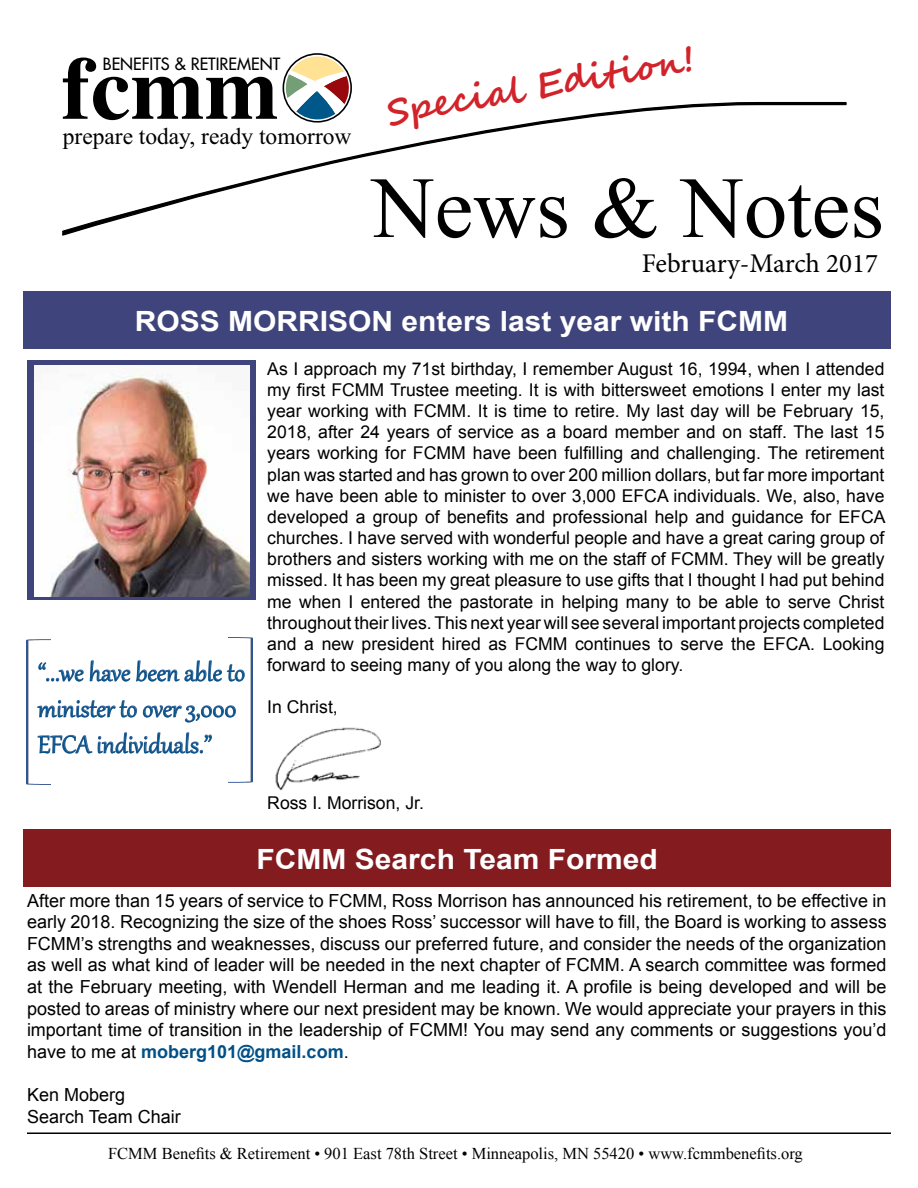
<style>
.page{position:relative;width:918px;height:1188px;background:#fff}
.page>*{position:absolute;margin:0;border:0;box-sizing:border-box;transform-origin:0 0}
.t1{font:87px "Times New Roman";color:#000}
.t2{font:700 36px "Segoe Script";color:#d2232a}
.t3{font:30px/36px "Gabriola";color:#005087}
.t4{font:700 27.9px "Arial";color:#fff;scale:1.08 1}
.t5{font:27px "Minion Pro";letter-spacing:-.005em;color:#000}
.t6{font:23.4px "Times New Roman";color:#000}
.t7{font:18px/21.6px "Arial";color:#000;text-align:justify}
.t8{font:17.7px/21.1px "Arial";color:#000;text-align:justify}
.t9{font:16.5px "Times New Roman";color:#000}
.t10{font:500 16.5px "Futura Std";color:#000}
.s1{font-weight:700;color:#005087}
</style>
<div class="page">
<svg style="left:63px;top:58px;width:210px;height:44px"></svg>
<svg style="left:283px;top:53px;width:69px;height:49px"></svg>
<svg style="left:62px;top:102px;width:784px;height:133px"></svg>
<hr style="left:27px;top:1132px;width:864px;height:2px;background:#000">
<div style="left:23px;top:292px;width:868px;height:57px;background:#3f457c"></div>
<img style="left:275px;top:727px;width:106px;height:64px">
<div style="left:27px;top:361px;width:228px;height:239px;background:#3f457c"></div>
<img style="left:34px;top:365px;width:215px;height:231px">
<div style="left:23px;top:829px;width:868px;height:58px;background:#831b1f"></div>
<svg style="left:51px;top:669px;width:33px;height:13px"></svg>
<svg style="left:90px;top:660px;width:139px;height:22px"></svg>
<svg style="left:51px;top:700px;width:178px;height:54px"></svg>
<img style="left:27px;top:639px;width:24px;height:146px">
<img style="left:229px;top:638px;width:24px;height:145px">
<p class="t10" style="left:103px;top:53px;width:179px">BENEFITS &amp; RETIREMENT</p>
<h3 class="t6" style="left:63px;top:121px;width:290px">prepare today, ready tomorrow</h3>
<h2 class="t2" style="left:383px;top:84px;width:313px;rotate:-10deg">Special Edition!</h2>
<h1 class="t1" style="left:372px;top:149px;width:514px">News &amp; Notes</h1>
<h3 class="t5" style="left:642px;top:246px;width:238px">February-March 2017</h3>
<h3 class="t4" style="left:135px;top:303px;width:607px">ROSS MORRISON enters last year with FCMM</h3>
<h3 class="t3" style="left:38px;top:652px;width:209px">“...we have been able to minister to over 3,000<br>EFCA individuals.”</h3>
<p class="t8" style="left:267px;top:358px;width:620px">As I approach my 71st birthday, I remember August 16, 1994, when I attended my first FCMM Trustee meeting. It is with bittersweet emotions I enter my last year working with FCMM. It is time to retire. My last day will be February 15, 2018, after 24 years of service as a board member and on staff. The last 15 years working for FCMM have been fulfilling and challenging. The retirement plan was started and has grown to over 200 million dollars, but far more important we have been able to minister to over 3,000 EFCA individuals. We, also, have developed a group of benefits and professional help and guidance for EFCA churches. I have served with wonderful people and have a great caring group of brothers and sisters working with me on the staff of FCMM. They will be greatly missed. It has been my great pleasure to use gifts that I thought I had put behind me when I entered the pastorate in helping many to be able to serve Christ throughout their lives. This next year will see several important projects completed and a new president hired as FCMM continues to serve the EFCA. Looking forward to seeing many of you along the way to glory.</p>
<p class="t8" style="left:267px;top:697px;width:72px">In Christ,</p>
<p class="t8" style="left:267px;top:792px;width:158px">Ross I. Morrison, Jr.</p>
<h3 class="t4" style="left:257px;top:841px;width:373px">FCMM Search Team Formed</h3>
<p class="t7" style="left:27px;top:890px;width:861px">After more than 15 years of service to FCMM, Ross Morrison has announced his retirement, to be effective in early 2018. Recognizing the size of the shoes Ross’ successor will have to fill, the Board is working to assess FCMM’s strengths and weaknesses, discuss our preferred future, and consider the needs of the organization as well as what kind of leader will be needed in the next chapter of FCMM. A search committee was formed at the February meeting, with Wendell Herman and me leading it. A profile is being developed and will be posted to areas of ministry where our next president may be known. We would appreciate your prayers in this important time of transition in the leadership of FCMM! You may send any comments or suggestions you’d have to me at <span class="s1">moberg101@gmail.com</span>.</p>
<p class="t7" style="left:27px;top:1084px;width:155px">Ken Moberg<br>Search Team Chair</p>
<p class="t9" style="left:108px;top:1142px;width:696px">FCMM Benefits &amp; Retirement • 901 East 78th Street • Minneapolis, MN 55420 • www.fcmmbenefits.org</p>
</div>
